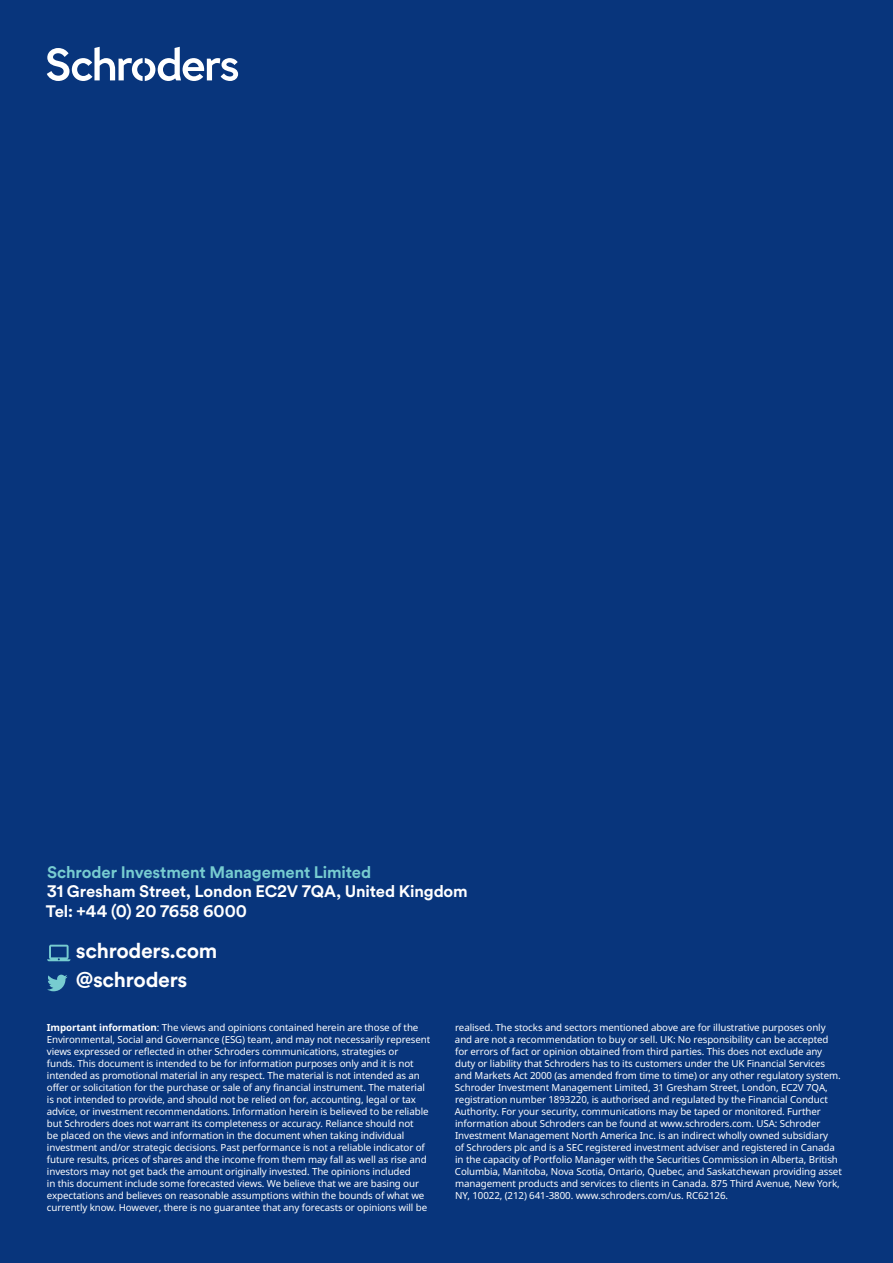
<style>
.page{position:relative;width:893px;height:1263px;background:#08357c}
.page>*{position:absolute;margin:0;border:0;box-sizing:border-box;transform-origin:0 0}
.t1{font:700 21px "Schroders Circular";letter-spacing:-.015em;color:#fff}
._11_13_Bold_White{font:700 16.5px "Schroders Circular";letter-spacing:-.005em;color:#fff}
._11_13_Bold_White-2{font:700 16.5px "Schroders Circular";letter-spacing:-.01em;color:#77ccd0}
._6_5_8_Legal_Disclai{font:9.75px/12px "Noto Sans";letter-spacing:-.01em;color:#fff}
.s1{font-weight:700}
</style>
<div class="page">
<svg style="left:47px;top:47px;width:191px;height:34px"></svg>
<svg style="left:47px;top:975px;width:21px;height:16px"></svg>
<svg style="left:47px;top:945px;width:24px;height:16px"></svg>
<p class="_11_13_Bold_White-2" style="left:47px;top:861px;width:325px">Schroder Investment Management Limited</p>
<p class="_11_13_Bold_White" style="left:47px;top:880px;width:423px">31 Gresham Street, London EC2V 7QA, United Kingdom</p>
<p class="_11_13_Bold_White" style="left:46px;top:900px;width:202px">Tel: +44 (0) 20 7658 6000</p>
<p class="t1" style="left:76px;top:936px;width:143px">schroders.com</p>
<p class="t1" style="left:76px;top:965px;width:113px">@schroders</p>
<p class="_6_5_8_Legal_Disclai" style="left:47px;top:1021px;width:385px"><span class="s1">Important information</span>: The views and opinions contained herein are those of the Environmental, Social and Governance (ESG) team, and may not necessarily represent views expressed or reflected in other Schroders communications, strategies or<br>funds. This document is intended to be for information purposes only and it is not intended as promotional material in any respect. The material is not intended as an offer or solicitation for the purchase or sale of any financial instrument. The material is not intended to provide, and should not be relied on for, accounting, legal or tax advice, or investment recommendations. Information herein is believed to be reliable but Schroders does not warrant its completeness or accuracy. Reliance should not<br>be placed on the views and information in the document when taking individual investment and/or strategic decisions. Past performance is not a reliable indicator of future results, prices of shares and the income from them may fall as well as rise and investors may not get back the amount originally invested. The opinions included<br>in this document include some forecasted views. We believe that we are basing our expectations and believes on reasonable assumptions within the bounds of what we currently know. However, there is no guarantee that any forecasts or opinions will be</p>
<p class="_6_5_8_Legal_Disclai" style="left:455px;top:1021px;width:389px">realised. The stocks and sectors mentioned above are for illustrative purposes only and are not a recommendation to buy or sell. UK: No responsibility can be accepted for errors of fact or opinion obtained from third parties. This does not exclude any duty or liability that Schroders has to its customers under the UK Financial Services and Markets Act 2000 (as amended from time to time) or any other regulatory system.<br>Schroder Investment Management Limited, 31 Gresham Street, London, EC2V 7QA, registration number 1893220, is authorised and regulated by the Financial Conduct Authority. For your security, communications may be taped or monitored. Further information about Schroders can be found at www.schroders.com. USA: Schroder Investment Management North America Inc. is an indirect wholly owned subsidiary<br>of Schroders plc and is a SEC registered investment adviser and registered in Canada in the capacity of Portfolio Manager with the Securities Commission in Alberta, British Columbia, Manitoba, Nova Scotia, Ontario, Quebec, and Saskatchewan providing asset management products and services to clients in Canada. 875 Third Avenue, New York, NY, 10022, (212) 641-3800. www.schroders.com/us. RC62126.</p>
</div>
